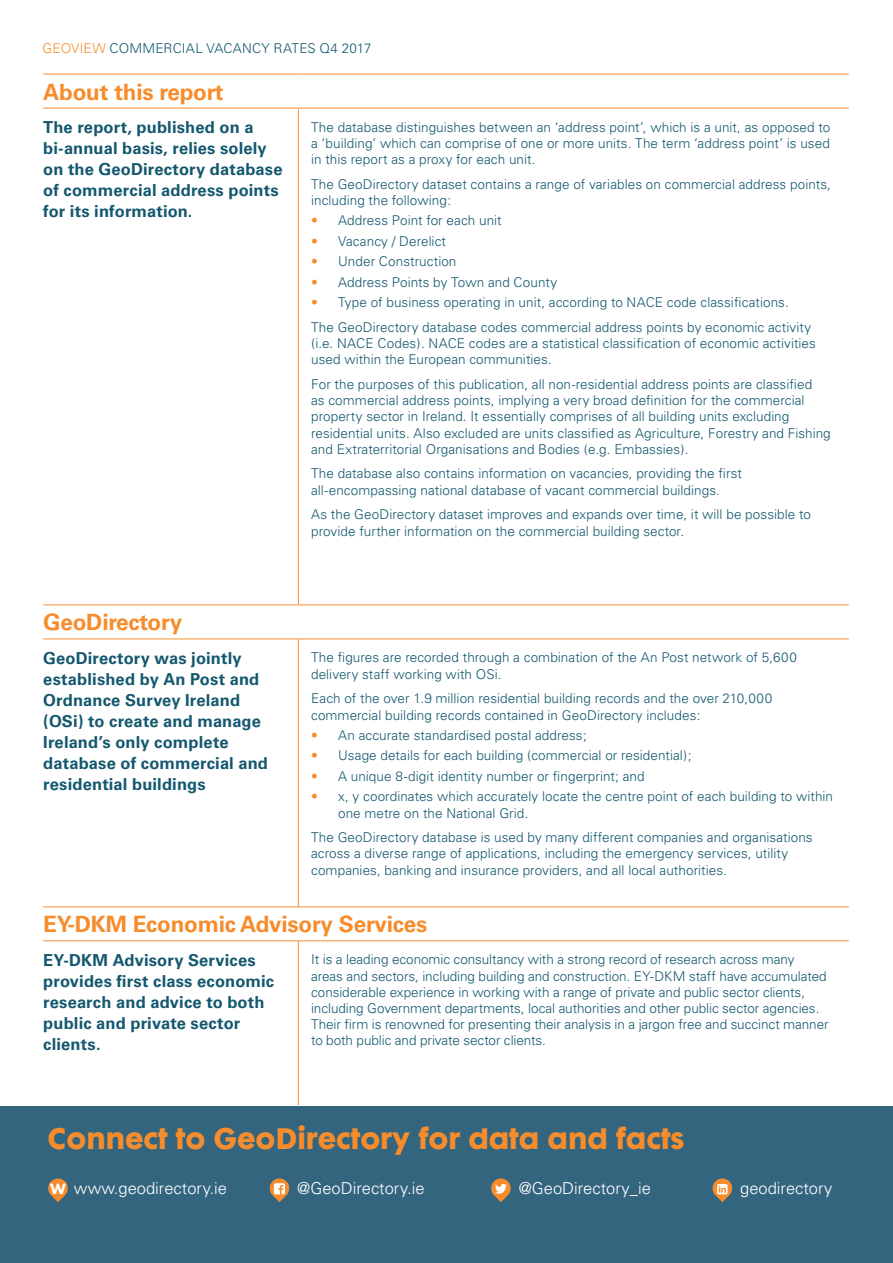
<style>
.page{position:relative;width:893px;height:1263px;background:#fff}
.page>*{position:absolute;margin:0;border:0;box-sizing:border-box;transform-origin:0 0}
.t1{font:27px "Futura Maxi CG Bold";color:#f68c2c}
.t2{font:700 22.5px "Univers";letter-spacing:-.01em;color:#f68c2c}
.t3{font:700 16.5px/21px "Univers";letter-spacing:.01em;color:#14586f}
.t4{font:300 16.5px "Univers";color:#fff}
.t5{font:300 13.5px/16.2px "Univers";letter-spacing:.005em;color:#14586f}
.s1{color:#f68c2c}
.s2{font-family:"Futura Maxi CG Bold";font-weight:400;font-size:13.5px}
</style>
<div class="page">
<hr style="left:43px;top:74px;width:255px;height:1px;background:#f68c2c">
<hr style="left:298px;top:74px;width:551px;height:1px;background:#f68c2c">
<hr style="left:43px;top:108px;width:255px;height:1px;background:#f68c2c">
<hr style="left:298px;top:108px;width:551px;height:1px;background:#f68c2c">
<hr style="left:298px;top:108px;width:1px;height:496px;background:#f68c2c">
<hr style="left:43px;top:604px;width:255px;height:1px;background:#f68c2c">
<hr style="left:298px;top:604px;width:551px;height:1px;background:#f68c2c">
<hr style="left:43px;top:638px;width:255px;height:1px;background:#f68c2c">
<hr style="left:298px;top:638px;width:551px;height:1px;background:#f68c2c">
<hr style="left:298px;top:639px;width:1px;height:267px;background:#f68c2c">
<hr style="left:43px;top:906px;width:255px;height:1px;background:#f68c2c">
<hr style="left:298px;top:906px;width:551px;height:1px;background:#f68c2c">
<hr style="left:43px;top:940px;width:255px;height:1px;background:#f68c2c">
<hr style="left:298px;top:940px;width:551px;height:1px;background:#f68c2c">
<hr style="left:298px;top:941px;width:1px;height:164px;background:#f68c2c">
<div style="left:0;top:1107px;width:893px;height:156px;background:#33657f"></div>
<svg style="left:48px;top:1178px;width:20px;height:24px"></svg>
<svg style="left:269px;top:1178px;width:21px;height:24px"></svg>
<svg style="left:491px;top:1178px;width:20px;height:24px"></svg>
<svg style="left:712px;top:1178px;width:21px;height:24px"></svg>
<p class="t5" style="left:43px;top:40px;width:330px"><span class="s1">GEOVIEW</span> commercial vacancy rates Q4 2017</p>
<h2 class="t2" style="left:43px;top:78px;width:182px">About this report</h2>
<p class="t3" style="left:43px;top:117px;width:241px">The report, published on a bi‑annual basis, relies solely on the GeoDirectory database of commercial address points for its information.</p>
<p class="t5" style="left:311px;top:119px;width:521px;text-align:justify">The database distinguishes between an ‘address point’, which is a unit, as opposed to a ‘building’ which can comprise of one or more units. The term ‘address point’ is used in this report as a proxy for each unit.</p>
<p class="t5" style="left:311px;top:176px;width:521px">The GeoDirectory dataset contains a range of variables on commercial address points, including the following:</p>
<p class="t5" style="left:311px;top:212px;width:192px"><span class="s1">•</span> Address Point for each unit</p>
<p class="t5" style="left:311px;top:233px;width:136px"><span class="s1">•</span> Vacancy / Derelict</p>
<p class="t5" style="left:311px;top:253px;width:147px"><span class="s1">•</span> Under Construction</p>
<p class="t5" style="left:311px;top:274px;width:248px"><span class="s1">•</span> Address Points by Town and County</p>
<p class="t5" style="left:311px;top:290px;width:501px;line-height:24.8px"><span class="s1">•</span> Type of business operating in unit, according to NACE code classifications.<br>The GeoDirectory database codes commercial address points by economic activity</p>
<p class="t5" style="left:311px;top:335px;width:506px">(i.e. NACE Codes). NACE codes are a statistical classification of economic activities used within the European communities.</p>
<p class="t5" style="left:311px;top:376px;width:521px">For the purposes of this publication, all non‑residential address points are classified<br>as commercial address points, implying a very broad definition for the commercial property sector in Ireland. It essentially comprises of all building units excluding residential units. Also excluded are units classified as Agriculture, Forestry and Fishing and Extraterritorial Organisations and Bodies (e.g. Embassies).</p>
<p class="t5" style="left:311px;top:466px;width:432px">The database also contains information on vacancies, providing the first all‑encompassing national database of vacant commercial buildings.</p>
<p class="t5" style="left:311px;top:506px;width:501px">As the GeoDirectory dataset improves and expands over time, it will be possible to provide further information on the commercial building sector.</p>
<h2 class="t2" style="left:43px;top:609px;width:140px">GeoDirectory</h2>
<p class="t3" style="left:43px;top:648px;width:226px">GeoDirectory was jointly established by An Post and<br>Ordnance Survey Ireland (OSi) to create and manage<br>Ireland’s only complete database of commercial and residential buildings</p>
<p class="t5" style="left:311px;top:649px;width:487px">The figures are recorded through a combination of the An Post network of 5,600 delivery staff working with OSi.</p>
<p class="t5" style="left:311px;top:690px;width:462px">Each of the over 1.9 million residential building records and the over 210,000 commercial building records contained in GeoDirectory includes:</p>
<p class="t5" style="left:311px;top:727px;width:277px"><span class="s1">•</span> An accurate standardised postal address;</p>
<p class="t5" style="left:311px;top:747px;width:382px"><span class="s1">•</span> Usage details for each building (commercial or residential);</p>
<p class="t5" style="left:311px;top:768px;width:335px"><span class="s1">•</span> A unique 8‑digit identity number or fingerprint; and</p>
<p class="t5" style="left:338px;top:788px;width:496px;text-indent:-27px"><span class="s1">•</span> x, y coordinates which accurately locate the centre point of each building to within one metre on the National Grid.</p>
<p class="t5" style="left:311px;top:829px;width:503px">The GeoDirectory database is used by many different companies and organisations across a diverse range of applications, including the emergency services, utility companies, banking and insurance providers, and all local authorities.</p>
<h2 class="t2" style="left:43px;top:911px;width:15px">EY-DKM</h2>
<h2 class="t2" style="left:133px;top:911px;width:296px">Economic Advisory Services</h2>
<p class="t3" style="left:43px;top:950px;width:12px">EY-DKM</p>
<p class="t3" style="left:43px;top:950px;width:232px;text-indent:69px">Advisory Services provides first class economic research and advice to both public and private sector clients.</p>
<p class="t5" style="left:311px;top:951px;width:519px">It is a leading economic consultancy with a strong record of research across many areas and sectors, including building and construction. EY-DKM staff have accumulated considerable experience in working with a range of private and public sector clients, including Government departments, local authorities and other public sector agencies.<br>Their firm is renowned for presenting their analysis in a jargon free and succinct manner to both public and private sector clients.</p>
<h1 class="t1" style="left:48px;top:1121px;width:638px">Connect to GeoDirectory for data and facts</h1>
<p class="t4" style="left:50px;top:1178px;width:179px"><span class="s2">w</span> www.geodirectory.ie</p>
<p class="t4" style="left:297px;top:1178px;width:129px">@GeoDirectory.ie</p>
<p class="t4" style="left:519px;top:1178px;width:134px">@GeoDirectory_ie</p>
<p class="t4" style="left:740px;top:1178px;width:94px">geodirectory</p>
</div>
